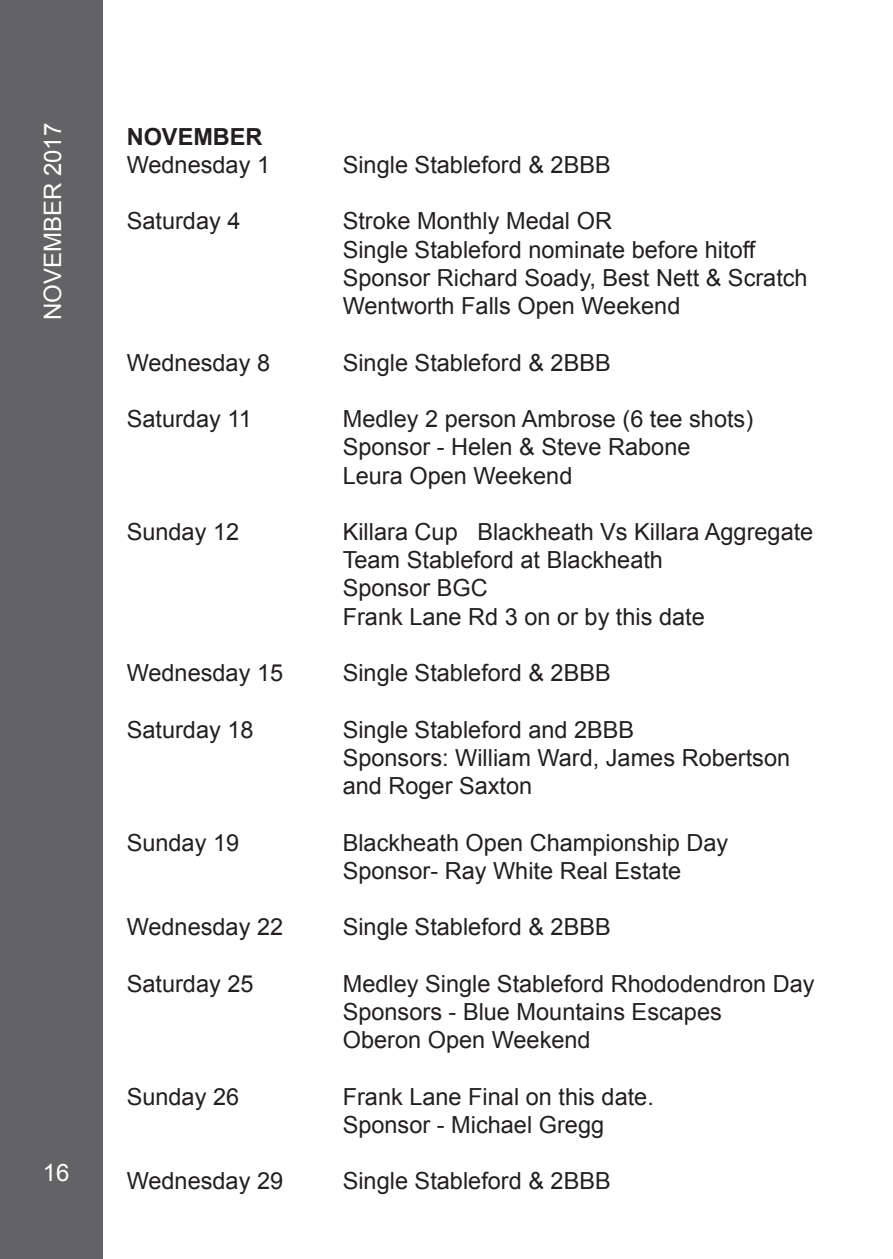
<style>
.page{position:relative;width:893px;height:1259px;background:#fff}
.page>*{position:absolute;margin:0;border:0;box-sizing:border-box;transform-origin:0 0}
.t1{font:24px "Arial";color:#fff}
.t2{font:23.4px/28.2px "Arial";color:#231f20}
.t3{font:700 23.4px "Arial";color:#231f20}
</style>
<div class="page">
<div style="left:0;top:0;width:102px;height:1259px;background:#636366"></div>
<p class="t1" style="left:37px;top:320px;width:199px;rotate:-90deg">NOVEMBER 2017</p>
<p class="t1" style="left:43px;top:1157px;width:28px">16</p>
<p class="t3" style="left:127px;top:121px;width:137px">NOVEMBER</p>
<p class="t2" style="left:127px;top:151px;width:145px">Wednesday 1</p>
<p class="t2" style="left:343px;top:151px;width:270px">Single Stableford &amp; 2BBB</p>
<p class="t2" style="left:127px;top:207px;width:115px">Saturday 4</p>
<p class="t2" style="left:343px;top:207px;width:271px">Stroke Monthly Medal OR</p>
<p class="t2" style="left:343px;top:236px;width:414px">Single Stableford nominate before hitoff</p>
<p class="t2" style="left:343px;top:264px;width:466px">Sponsor Richard Soady, Best Nett &amp; Scratch<br>Wentworth Falls Open Weekend</p>
<p class="t2" style="left:127px;top:348px;width:145px">Wednesday 8</p>
<p class="t2" style="left:343px;top:348px;width:270px">Single Stableford &amp; 2BBB</p>
<p class="t2" style="left:127px;top:405px;width:127px">Saturday 11</p>
<p class="t2" style="left:343px;top:405px;width:412px">Medley 2 person Ambrose (6 tee shots)</p>
<p class="t2" style="left:343px;top:433px;width:349px">Sponsor - Helen &amp; Steve Rabone</p>
<p class="t2" style="left:343px;top:461px;width:231px">Leura Open Weekend</p>
<p class="t2" style="left:127px;top:518px;width:114px">Sunday 12</p>
<p class="t2" style="left:343px;top:518px;width:472px">Killara Cup Blackheath Vs Killara Aggregate<br>Team Stableford at Blackheath</p>
<p class="t2" style="left:343px;top:574px;width:147px">Sponsor BGC</p>
<p class="t2" style="left:343px;top:602px;width:364px">Frank Lane Rd 3 on or by this date</p>
<p class="t2" style="left:127px;top:659px;width:158px">Wednesday 15</p>
<p class="t2" style="left:343px;top:659px;width:270px">Single Stableford &amp; 2BBB</p>
<p class="t2" style="left:127px;top:715px;width:128px">Saturday 18</p>
<p class="t2" style="left:343px;top:715px;width:293px">Single Stableford and 2BBB</p>
<p class="t2" style="left:343px;top:744px;width:449px">Sponsors: William Ward, James Robertson and Roger Saxton</p>
<p class="t2" style="left:127px;top:828px;width:114px">Sunday 19</p>
<p class="t2" style="left:343px;top:828px;width:387px">Blackheath Open Championship Day</p>
<p class="t2" style="left:343px;top:856px;width:340px">Sponsor- Ray White Real Estate</p>
<p class="t2" style="left:127px;top:913px;width:158px">Wednesday 22</p>
<p class="t2" style="left:343px;top:913px;width:270px">Single Stableford &amp; 2BBB</p>
<p class="t2" style="left:127px;top:969px;width:128px">Saturday 25</p>
<p class="t2" style="left:343px;top:969px;width:473px">Medley Single Stableford Rhododendron Day</p>
<p class="t2" style="left:343px;top:998px;width:381px">Sponsors - Blue Mountains Escapes</p>
<p class="t2" style="left:343px;top:1026px;width:249px">Oberon Open Weekend</p>
<p class="t2" style="left:127px;top:1082px;width:114px">Sunday 26</p>
<p class="t2" style="left:343px;top:1082px;width:313px">Frank Lane Final on this date.</p>
<p class="t2" style="left:343px;top:1110px;width:263px">Sponsor - Michael Gregg</p>
<p class="t2" style="left:127px;top:1167px;width:158px">Wednesday 29</p>
<p class="t2" style="left:343px;top:1167px;width:270px">Single Stableford &amp; 2BBB</p>
</div>
